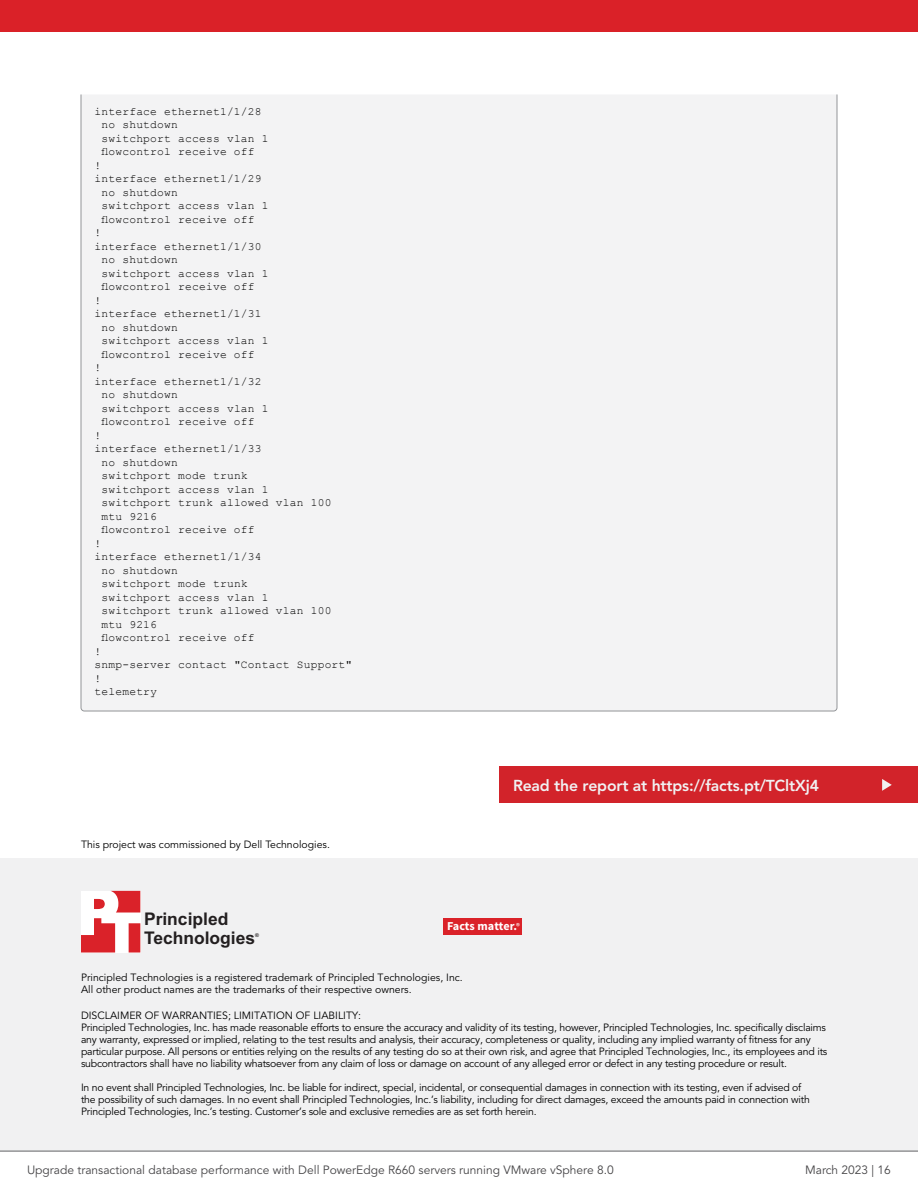
<style>
.page{position:relative;width:918px;height:1188px;background:#fff}
.page>*{position:absolute;margin:0;border:0;box-sizing:border-box;transform-origin:0 0}
.t1{font:700 17.4px/18.6px "Arial";color:#231f20}
.t2{font:800 15.75px "Avenir LT Pro";letter-spacing:-.01em;color:#f1f1f2}
.t3{font:700 12.15px "Source Sans Pro";color:#fff}
.t4{font:12px "Avenir LT Pro";color:#464547}
.t5{font:11.25px "Courier New";letter-spacing:.02em;color:#000}
.t6{font:10.5px/12px "Avenir LT Pro";letter-spacing:-.02em;color:#000}
.t7{font:10.5px/12.6px "Avenir LT Pro";color:#000}
.t8{font:700 5.25px "Arial";color:#231f20}
.s1{font-weight:600;font-size:8.55px}
</style>
<div class="page">
<div style="left:0;top:858px;width:918px;height:293px;background:#f1f1f2"></div>
<svg style="left:81px;top:891px;width:59px;height:62px"></svg>
<div style="left:444px;top:918px;width:78px;height:17px;background:#da2229"></div>
<div style="left:81px;top:94px;width:756px;height:617px;background:#f3f3f4"></div>
<div style="left:500px;top:766px;width:418px;height:37px;background:#d2232a"></div>
<svg style="left:882px;top:779px;width:10px;height:12px"></svg>
<hr style="left:0;top:1151px;width:918px;height:1px;background:#616264">
<div style="left:0;top:0;width:918px;height:32px;background:#da2128"></div>
<p class="t5" style="left:94px;top:104px;width:169px">interface ethernet1/1/28</p>
<p class="t5" style="left:101px;top:118px;width:78px">no shutdown</p>
<p class="t5" style="left:101px;top:131px;width:169px">switchport access vlan 1</p>
<p class="t5" style="left:101px;top:145px;width:155px">flowcontrol receive off</p>
<p class="t5" style="left:94px;top:158px;width:8px">!</p>
<p class="t5" style="left:94px;top:172px;width:169px">interface ethernet1/1/29</p>
<p class="t5" style="left:101px;top:185px;width:78px">no shutdown</p>
<p class="t5" style="left:101px;top:199px;width:169px">switchport access vlan 1</p>
<p class="t5" style="left:101px;top:212px;width:155px">flowcontrol receive off</p>
<p class="t5" style="left:94px;top:226px;width:8px">!</p>
<p class="t5" style="left:94px;top:239px;width:169px">interface ethernet1/1/30</p>
<p class="t5" style="left:101px;top:253px;width:78px">no shutdown</p>
<p class="t5" style="left:101px;top:266px;width:169px">switchport access vlan 1</p>
<p class="t5" style="left:101px;top:280px;width:155px">flowcontrol receive off</p>
<p class="t5" style="left:94px;top:293px;width:8px">!</p>
<p class="t5" style="left:94px;top:307px;width:169px">interface ethernet1/1/31</p>
<p class="t5" style="left:101px;top:320px;width:78px">no shutdown</p>
<p class="t5" style="left:101px;top:334px;width:169px">switchport access vlan 1</p>
<p class="t5" style="left:101px;top:347px;width:155px">flowcontrol receive off</p>
<p class="t5" style="left:94px;top:361px;width:8px">!</p>
<p class="t5" style="left:94px;top:374px;width:169px">interface ethernet1/1/32</p>
<p class="t5" style="left:101px;top:388px;width:78px">no shutdown</p>
<p class="t5" style="left:101px;top:401px;width:169px">switchport access vlan 1</p>
<p class="t5" style="left:101px;top:415px;width:155px">flowcontrol receive off</p>
<p class="t5" style="left:94px;top:428px;width:8px">!</p>
<p class="t5" style="left:94px;top:442px;width:169px">interface ethernet1/1/33</p>
<p class="t5" style="left:101px;top:455px;width:78px">no shutdown</p>
<p class="t5" style="left:101px;top:469px;width:148px">switchport mode trunk</p>
<p class="t5" style="left:101px;top:482px;width:169px">switchport access vlan 1</p>
<p class="t5" style="left:101px;top:496px;width:231px">switchport trunk allowed vlan 100</p>
<p class="t5" style="left:101px;top:509px;width:57px">mtu 9216</p>
<p class="t5" style="left:101px;top:523px;width:155px">flowcontrol receive off</p>
<p class="t5" style="left:94px;top:536px;width:8px">!</p>
<p class="t5" style="left:94px;top:550px;width:169px">interface ethernet1/1/34</p>
<p class="t5" style="left:101px;top:563px;width:78px">no shutdown</p>
<p class="t5" style="left:101px;top:577px;width:148px">switchport mode trunk</p>
<p class="t5" style="left:101px;top:590px;width:169px">switchport access vlan 1</p>
<p class="t5" style="left:101px;top:604px;width:231px">switchport trunk allowed vlan 100</p>
<p class="t5" style="left:101px;top:617px;width:57px">mtu 9216</p>
<p class="t5" style="left:101px;top:631px;width:155px">flowcontrol receive off</p>
<p class="t5" style="left:94px;top:644px;width:8px">!</p>
<p class="t5" style="left:94px;top:658px;width:259px">snmp-server contact "Contact Support"</p>
<p class="t5" style="left:94px;top:671px;width:8px">!</p>
<p class="t5" style="left:94px;top:685px;width:64px">telemetry</p>
<p class="t7" style="left:81px;top:838px;width:250px">This project was commissioned by Dell Technologies.</p>
<h1 class="t1" style="left:144px;top:911px;width:113px">Principled<br>Technologies</h1>
<p class="t8" style="left:255px;top:932px;width:5px">®</p>
<h2 class="t2" style="left:513px;top:776px;width:308px">Read the report at https://facts.pt/TCltXj4</h2>
<p class="t3" style="left:447px;top:918px;width:74px">Facts matter.<span class="s1">®</span></p>
<p class="t7" style="left:81px;top:971px;width:383px">Principled Technologies is a registered trademark of Principled Technologies, Inc.<br>All other product names are the trademarks of their respective owners.</p>
<p class="t6" style="left:81px;top:1009px;width:748px">DISCLAIMER OF WARRANTIES; LIMITATION OF LIABILITY:<br>Principled Technologies, Inc. has made reasonable efforts to ensure the accuracy and validity of its testing, however, Principled Technologies, Inc. specifically disclaims any warranty, expressed or implied, relating to the test results and analysis, their accuracy, completeness or quality, including any implied warranty of fitness for any particular purpose. All persons or entities relying on the results of any testing do so at their own risk, and agree that Principled Technologies, Inc., its employees and its subcontractors shall have no liability whatsoever from any claim of loss or damage on account of any alleged error or defect in any testing procedure or result.</p>
<p class="t6" style="left:81px;top:1081px;width:730px">In no event shall Principled Technologies, Inc. be liable for indirect, special, incidental, or consequential damages in connection with its testing, even if advised of the possibility of such damages. In no event shall Principled Technologies, Inc.’s liability, including for direct damages, exceed the amounts paid in connection with<br>Principled Technologies, Inc.’s testing. Customer’s sole and exclusive remedies are as set forth herein.</p>
<p class="t4" style="left:27px;top:1163px;width:588px">Upgrade transactional database performance with Dell PowerEdge R660 servers running VMware vSphere 8.0</p>
<p class="t4" style="left:805px;top:1163px;width:87px">March 2023 | 16</p>
</div>
